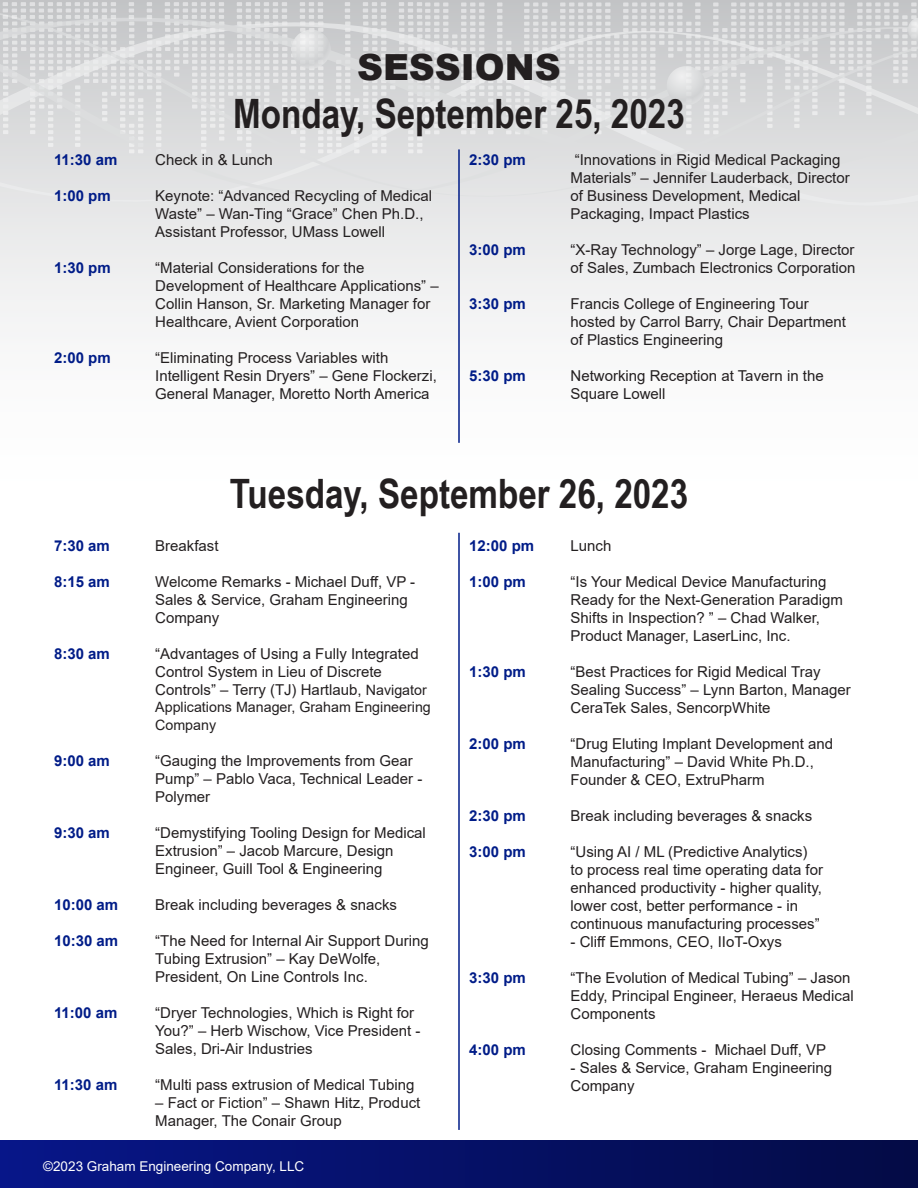
<style>
.page{position:relative;width:918px;height:1188px;background:#fff}
.page>*{position:absolute;margin:0;border:0;box-sizing:border-box;transform-origin:0 0}
.t1{font:700 40.5px "Arial Narrow";color:#231f20}
.t2{font:900 36px "Arial";color:#231f20}
.arial_body{font:15px/18px "Arial";color:#231f20}
.arial_body-2{font:700 15px "Arial";color:#001c88}
.arial_body-3{font:14.25px/17.1px "Arial";color:#231f20}
.body_bold{font:13.5px "Arial";color:#fff}
.s1{font-size:14.25px}
</style>
<div class="page">
<svg style="left:0;top:0;width:918px;height:533px"></svg>
<div style="left:0;top:7px;width:918px;height:198px;background:#e2e3e4"></div>
<svg style="left:3px;top:2px;width:915px;height:151px;background:#d7d8d9"></svg>
<div style="left:0;top:1141px;width:918px;height:47px;background:linear-gradient(to right,#071689,#040b46)"></div>
<hr style="left:458px;top:533px;width:2px;height:597px;background:#001c88">
<hr style="left:458px;top:149px;width:2px;height:294px;background:#001c88">
<p class="t2" style="left:357px;top:41px;width:205px">SESSIONS</p>
<p class="t1" style="left:233px;top:83px;width:453px">Monday, September 25, 2023</p>
<p class="arial_body-2" style="left:54px;top:149px;width:65px">11:30 am</p>
<p class="arial_body" style="left:155px;top:151px;width:119px">Check in &amp; Lunch</p>
<p class="arial_body-2" style="left:54px;top:185px;width:58px">1:00 pm</p>
<p class="arial_body" style="left:155px;top:187px;width:278px">Keynote: “Advanced Recycling of Medical<br>Waste” – Wan-Ting “Grace” Chen Ph.D.,<br>Assistant Professor, UMass Lowell</p>
<p class="arial_body-2" style="left:54px;top:257px;width:58px">1:30 pm</p>
<p class="arial_body" style="left:155px;top:259px;width:285px">“Material Considerations for the Development of Healthcare Applications” – Collin Hanson, Sr. Marketing Manager for Healthcare, Avient Corporation</p>
<p class="arial_body-2" style="left:54px;top:347px;width:58px">2:00 pm</p>
<p class="arial_body" style="left:155px;top:349px;width:283px">“Eliminating Process Variables with<br>Intelligent Resin Dryers” – Gene Flockerzi,<br>General Manager, Moretto North America</p>
<p class="arial_body-2" style="left:469px;top:149px;width:58px">2:30 pm</p>
<p class="arial_body" style="left:571px;top:151px;width:281px">“Innovations in Rigid Medical Packaging Materials” – Jennifer Lauderback, Director of Business Development, Medical Packaging, Impact Plastics</p>
<p class="arial_body-2" style="left:469px;top:239px;width:58px">3:00 pm</p>
<p class="arial_body" style="left:571px;top:241px;width:287px">“X-Ray Technology” – Jorge Lage, Director of Sales, Zumbach Electronics Corporation</p>
<p class="arial_body-2" style="left:469px;top:293px;width:58px">3:30 pm</p>
<p class="arial_body" style="left:571px;top:295px;width:277px">Francis College of Engineering Tour hosted by Carrol Barry, Chair Department of Plastics Engineering</p>
<p class="arial_body-2" style="left:469px;top:365px;width:58px">5:30 pm</p>
<p class="arial_body" style="left:571px;top:367px;width:255px">Networking Reception at Tavern in the<br>Square Lowell</p>
<p class="t1" style="left:230px;top:463px;width:460px">Tuesday, September 26, 2023</p>
<p class="arial_body-2" style="left:54px;top:535px;width:57px">7:30 am</p>
<p class="arial_body" style="left:155px;top:537px;width:65px">Breakfast</p>
<p class="arial_body-2" style="left:54px;top:571px;width:57px">8:15 am</p>
<p class="arial_body" style="left:155px;top:573px;width:262px">Welcome Remarks - Michael Duff, VP -<br>Sales &amp; Service, Graham Engineering<br>Company</p>
<p class="arial_body-2" style="left:54px;top:643px;width:57px">8:30 am</p>
<p class="arial_body" style="left:155px;top:645px;width:273px">“Advantages of Using a Fully Integrated<br>Control System in Lieu of Discrete<br>Controls” – Terry (TJ) Hartlaub, <span class="s1">Navigator</span></p>
<p class="arial_body-3" style="left:155px;top:699px;width:277px">Applications Manager, Graham Engineering<br>Company</p>
<p class="arial_body-2" style="left:54px;top:750px;width:57px">9:00 am</p>
<p class="arial_body" style="left:155px;top:751px;width:269px">“Gauging the Improvements from Gear<br>Pump” – Pablo Vaca, Technical Leader -<br>Polymer</p>
<p class="arial_body-2" style="left:54px;top:822px;width:57px">9:30 am</p>
<p class="arial_body" style="left:155px;top:823px;width:272px">“Demystifying Tooling Design for Medical<br>Extrusion” – Jacob Marcure, Design<br>Engineer, Guill Tool &amp; Engineering</p>
<p class="arial_body-2" style="left:54px;top:894px;width:66px">10:00 am</p>
<p class="arial_body" style="left:155px;top:895px;width:243px">Break including beverages &amp; snacks</p>
<p class="arial_body-2" style="left:54px;top:930px;width:66px">10:30 am</p>
<p class="arial_body" style="left:155px;top:931px;width:275px">“The Need for Internal Air Support During<br>Tubing Extrusion” – Kay DeWolfe,<br>President, On Line Controls Inc.</p>
<p class="arial_body-2" style="left:54px;top:1002px;width:65px">11:00 am</p>
<p class="arial_body" style="left:155px;top:1003px;width:267px">“Dryer Technologies, Which is Right for<br>You?” – Herb Wischow, Vice President -<br>Sales, Dri-Air Industries</p>
<p class="arial_body-2" style="left:54px;top:1074px;width:65px">11:30 am</p>
<p class="arial_body" style="left:155px;top:1075px;width:261px">“Multi pass extrusion of Medical Tubing</p>
<p class="arial_body" style="left:155px;top:1093px;width:267px">– Fact or Fiction” – Shawn Hitz, Product<br>Manager, The Conair Group</p>
<p class="body_bold" style="left:43px;top:1157px;width:263px">©2023 Graham Engineering Company, LLC</p>
<p class="arial_body-2" style="left:469px;top:535px;width:67px">12:00 pm</p>
<p class="arial_body" style="left:571px;top:537px;width:42px">Lunch</p>
<p class="arial_body-2" style="left:469px;top:571px;width:58px">1:00 pm</p>
<p class="arial_body" style="left:571px;top:573px;width:274px">“Is Your Medical Device Manufacturing Ready for the Next-Generation Paradigm Shifts in Inspection? ” – Chad Walker, Product Manager, LaserLinc, Inc.</p>
<p class="arial_body-2" style="left:469px;top:661px;width:58px">1:30 pm</p>
<p class="arial_body" style="left:571px;top:663px;width:282px">“Best Practices for Rigid Medical Tray<br>Sealing Success” – Lynn Barton, Manager<br>CeraTek Sales, SencorpWhite</p>
<p class="arial_body-2" style="left:469px;top:733px;width:58px">2:00 pm</p>
<p class="arial_body" style="left:571px;top:735px;width:264px">“Drug Eluting Implant Development and<br>Manufacturing” – David White Ph.D.,<br>Founder &amp; CEO, ExtruPharm</p>
<p class="arial_body-2" style="left:469px;top:805px;width:58px">2:30 pm</p>
<p class="arial_body" style="left:571px;top:807px;width:243px">Break including beverages &amp; snacks</p>
<p class="arial_body-2" style="left:469px;top:841px;width:58px">3:00 pm</p>
<p class="arial_body" style="left:571px;top:843px;width:254px">“Using AI / ML (Predictive Analytics) to process real time operating data for enhanced productivity - higher quality, lower cost, better performance - in continuous manufacturing processes”</p>
<p class="arial_body" style="left:571px;top:933px;width:213px">- Cliff Emmons, CEO, IIoT-Oxys</p>
<p class="arial_body-2" style="left:469px;top:967px;width:58px">3:30 pm</p>
<p class="arial_body" style="left:571px;top:969px;width:285px">“The Evolution of Medical Tubing” – Jason<br>Eddy, Principal Engineer, Heraeus Medical<br>Components</p>
<p class="arial_body-2" style="left:469px;top:1039px;width:58px">4:00 pm</p>
<p class="arial_body" style="left:571px;top:1041px;width:257px">Closing Comments - Michael Duff, VP</p>
<p class="arial_body" style="left:571px;top:1059px;width:263px">- Sales &amp; Service, Graham Engineering<br>Company</p>
</div>
